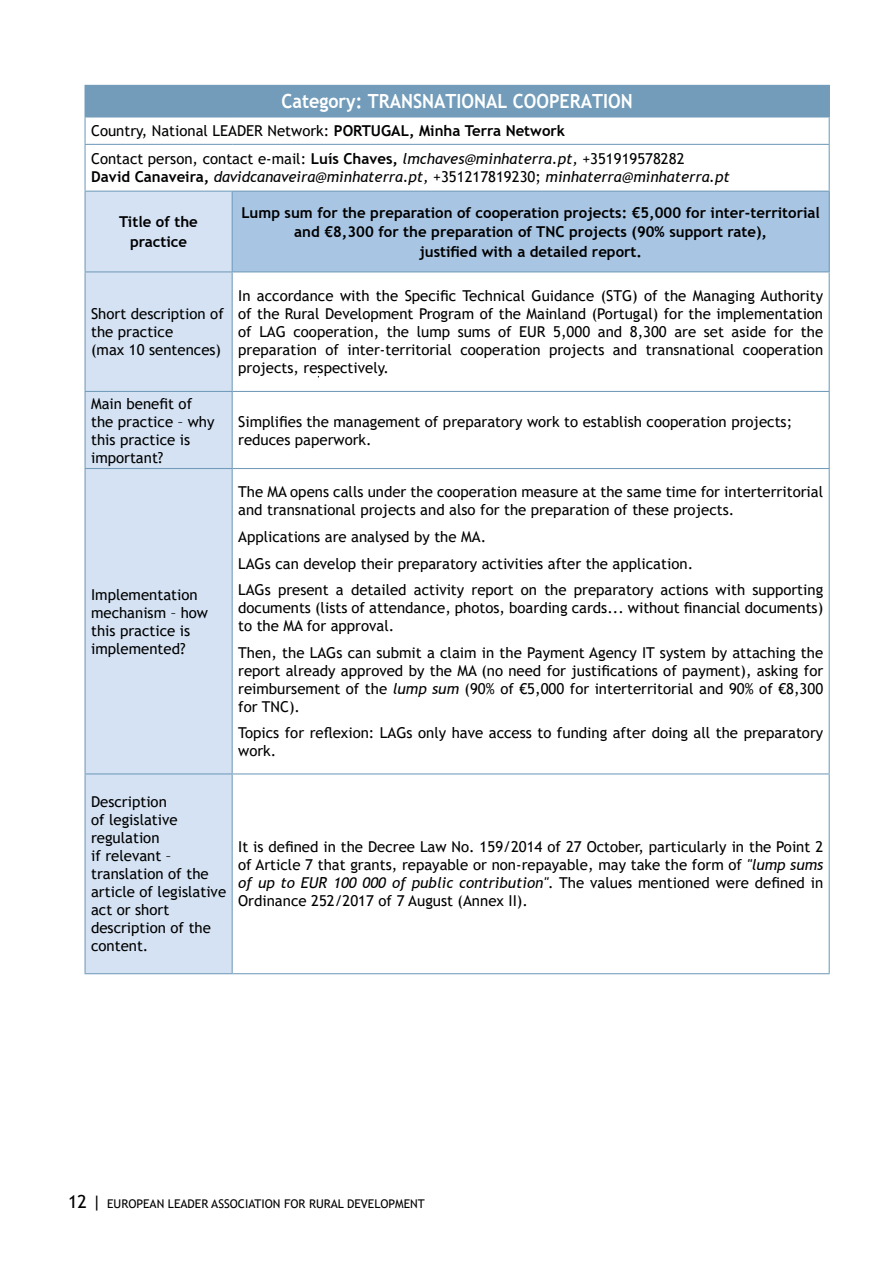
<style>
.page{position:relative;width:893px;height:1263px;background:#fff}
.page>*{position:absolute;margin:0;border:0;box-sizing:border-box;transform-origin:0 0}
.t1{font:700 19.5px "Trebuchet MS";color:#fff;scale:.92 1}
.t2{font:15px/18px "Trebuchet MS";color:#000}
.t3{font:700 15px/19.5px "Trebuchet MS";color:#000;text-align:center}
.t4{font:italic 15px "Trebuchet MS";color:#000}
.t5{font:12px "Trebuchet MS";color:#000}
.s1{font-weight:700}
.s2{font-style:italic}
.s3{font-weight:700;font-style:normal}
.s4{font-style:normal}
.s5{font-size:18px}
</style>
<div class="page">
<div style="left:85px;top:85px;width:744px;height:32px;background:#729cba"></div>
<div style="left:86px;top:192px;width:146px;height:781px;background:#d4e2f3"></div>
<div style="left:232px;top:191px;width:597px;height:81px;background:#a8c6e4"></div>
<hr style="left:232px;top:85px;width:598px;height:1px;background:#729cba">
<hr style="left:829px;top:86px;width:1px;height:30px;background:#729cba">
<hr style="left:85px;top:116px;width:147px;height:2px;background:#729cba">
<svg style="left:85px;top:118px;width:1px;height:26px"></svg>
<hr style="left:232px;top:116px;width:598px;height:2px;background:#729cba">
<svg style="left:829px;top:118px;width:1px;height:26px"></svg>
<hr style="left:85px;top:144px;width:147px;height:1px;background:#729cba">
<hr style="left:85px;top:145px;width:1px;height:46px;background:#729cba">
<hr style="left:232px;top:144px;width:598px;height:1px;background:#729cba">
<hr style="left:829px;top:145px;width:1px;height:46px;background:#729cba">
<hr style="left:85px;top:191px;width:147px;height:1px;background:#729cba">
<hr style="left:85px;top:192px;width:1px;height:79px;background:#729cba">
<hr style="left:232px;top:191px;width:598px;height:1px;background:#729cba">
<hr style="left:232px;top:192px;width:1px;height:79px;background:#729cba">
<hr style="left:829px;top:192px;width:1px;height:79px;background:#729cba">
<hr style="left:85px;top:271px;width:147px;height:1px;background:#729cba">
<hr style="left:85px;top:272px;width:1px;height:119px;background:#729cba">
<hr style="left:232px;top:271px;width:598px;height:1px;background:#729cba">
<hr style="left:232px;top:272px;width:1px;height:119px;background:#729cba">
<hr style="left:829px;top:272px;width:1px;height:119px;background:#729cba">
<hr style="left:85px;top:391px;width:147px;height:1px;background:#729cba">
<hr style="left:85px;top:392px;width:1px;height:76px;background:#729cba">
<hr style="left:232px;top:391px;width:598px;height:1px;background:#729cba">
<hr style="left:232px;top:392px;width:1px;height:76px;background:#729cba">
<hr style="left:829px;top:392px;width:1px;height:76px;background:#729cba">
<hr style="left:85px;top:468px;width:147px;height:1px;background:#729cba">
<hr style="left:85px;top:469px;width:1px;height:304px;background:#729cba">
<hr style="left:232px;top:468px;width:598px;height:1px;background:#729cba">
<hr style="left:232px;top:469px;width:1px;height:304px;background:#729cba">
<hr style="left:829px;top:469px;width:1px;height:304px;background:#729cba">
<hr style="left:85px;top:773px;width:147px;height:1px;background:#729cba">
<hr style="left:85px;top:774px;width:1px;height:199px;background:#729cba">
<hr style="left:232px;top:773px;width:598px;height:1px;background:#729cba">
<hr style="left:232px;top:774px;width:1px;height:199px;background:#729cba">
<hr style="left:829px;top:774px;width:1px;height:199px;background:#729cba">
<hr style="left:85px;top:973px;width:147px;height:1px;background:#729cba">
<hr style="left:232px;top:973px;width:598px;height:1px;background:#729cba">
<h1 class="t1" style="left:281px;top:89px;width:383px">Category: TRANSNATIONAL COOPERATION</h1>
<p class="t2" style="left:91px;top:117px;width:595px;line-height:28px">Country, National LEADER Network: <span class="s1">PORTUGAL, Minha Terra Network<br></span>Contact person, contact e-mail: <span class="s1">Luís Chaves,</span> <span class="s2">lmchaves@minhaterra.pt,</span> +351919578282</p>
<p class="t4" style="left:91px;top:168px;width:640px"><span class="s3">David Canaveira,</span> davidcanaveira@minhaterra.pt, <span class="s4">+351217819230;</span> minhaterra@minhaterra.pt</p>
<p class="t3" style="left:119px;top:212px;width:80px">Title of the practice</p>
<p class="t3" style="left:241px;top:202px;width:580px">Lump sum for the preparation of cooperation projects: €5,000 for inter-territorial and €8,300 for the preparation of TNC projects (90% support rate),<br>justified with a detailed report.</p>
<p class="t2" style="left:91px;top:305px;width:134px">Short description of the practice<br>(max 10 sentences)</p>
<p class="t2" style="left:91px;top:394px;width:125px">Main benefit of the practice – why this practice is important?</p>
<p class="t2" style="left:91px;top:585px;width:119px">Implementation mechanism – how this practice is implemented?</p>
<p class="t2" style="left:238px;top:287px;width:586px;text-align:justify">In accordance with the Specific Technical Guidance (STG) of the Managing Authority of the Rural Development Program of the Mainland (Portugal) for the implementation of LAG cooperation, the lump sums of EUR 5,000 and 8,300 are set aside for the preparation of inter-territorial cooperation projects and transnational cooperation projects, respectively.</p>
<p class="t2" style="left:238px;top:412px;width:555px">Simplifies the management of preparatory work to establish cooperation projects; reduces paperwork.</p>
<p class="t2" style="left:238px;top:483px;width:586px">The MA opens calls under the cooperation measure at the same time for interterritorial and transnational projects and also for the preparation of these projects.</p>
<p class="t2" style="left:238px;top:523px;width:586px;line-height:26.5px">Applications are analysed by the MA.<br>LAGs can develop their preparatory activities after the application.<br>LAGs present a detailed activity report on the preparatory actions with supporting</p>
<p class="t2" style="left:238px;top:599px;width:586px">documents (lists of attendance, photos, boarding cards... without financial documents) to the MA for approval.</p>
<p class="t2" style="left:238px;top:643px;width:586px;text-align:justify">Then, the LAGs can submit a claim in the Payment Agency IT system by attaching the report already approved by the MA (no need for justifications of payment), asking for reimbursement of the <span class="s2">lump sum</span> (90% of €5,000 for interterritorial and 90% of €8,300 for TNC).</p>
<p class="t2" style="left:238px;top:724px;width:586px">Topics for reflexion: LAGs only have access to funding after doing all the preparatory work.</p>
<p class="t2" style="left:91px;top:793px;width:137px">Description<br>of legislative regulation<br>if relevant – translation of the article of legislative act or short description of the content.</p>
<p class="t2" style="left:238px;top:838px;width:586px;text-align:justify">It is defined in the Decree Law No. 159/2014 of 27 October, particularly in the Point 2 of Article 7 that grants, repayable or non-repayable, may take the form of <span class="s2">"lump sums of up to EUR 100 000 of public contribution"</span>. The values mentioned were defined in Ordinance 252/2017 of 7 August (Annex II).</p>
<p class="t5" style="left:68px;top:1196px;width:358px"><span class="s5">12 |</span> EUROPEAN LEADER ASSOCIATION FOR RURAL DEVELOPMENT</p>
</div>
